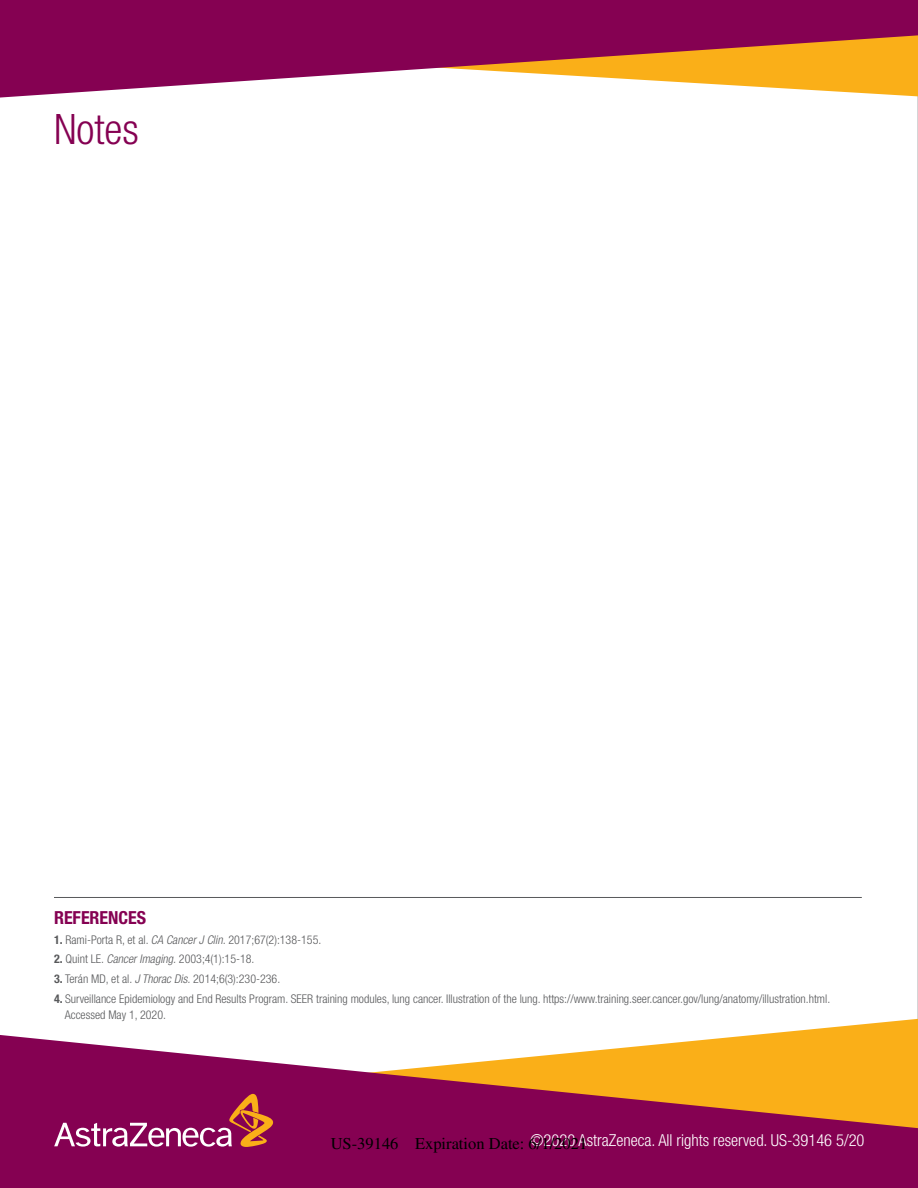
<style>
.page{position:relative;width:918px;height:1188px;background:#fff}
.page>*{position:absolute;margin:0;border:0;box-sizing:border-box;transform-origin:0 0}
.headline{font:300 condensed 42px "Helvetica Neue LT Std";color:#850152}
.body_copy{font:700 condensed 18px "Helvetica Neue LT Std";color:#850152}
.Notes_in_text{font:300 condensed 16.5px "Helvetica Neue LT Std";color:#fff}
.t1{font:16.5px "Free Serif";color:#000}
.footnote{font:300 condensed 12px/16.5px "Helvetica Neue LT Std";color:#57585a}
.s1{font-weight:700}
.s2{font-style:italic}
</style>
<div class="page">
<hr style="left:917px;top:0;width:1px;height:1188px;background:#c7c8ca">
<svg style="left:754px;top:1019px;width:164px;height:16px"></svg>
<svg style="left:0;top:1035px;width:918px;height:153px;background:#ac4357"></svg>
<svg style="left:54px;top:1094px;width:224px;height:53px;background:#9c2c62"></svg>
<hr style="left:54px;top:897px;width:808px;height:1px;background:#57585a">
<svg style="left:0;top:0;width:918px;height:98px;fill:#850152"></svg>
<p class="headline" style="left:54px;top:105px;width:86px">Notes</p>
<p class="body_copy" style="left:54px;top:907px;width:94px">REFERENCES</p>
<p class="footnote" style="left:54px;top:931px;width:269px"><span class="s1">1.</span> Rami-Porta R, et al. <span class="s2">CA CancerJClin.</span>2017;67(2):138-155.</p>
<p class="footnote" style="left:54px;top:951px;width:202px"><span class="s1">2.</span> Quint LE. <span class="s2">CancerImaging.</span>2003;4(1):15-18.</p>
<p class="footnote" style="left:54px;top:970px;width:228px"><span class="s1">3.</span> Terán MD, et al. <span class="s2">JThoracDis.</span>2014;6(3):230-236.</p>
<p class="footnote" style="left:65px;top:990px;width:767px;text-indent:-11px"><span class="s1">4.</span> Surveillance Epidemiology and End Results Program. SEER training modules, lung cancer. Illustration of the lung. https://www.training.seer.cancer.gov/lung/anatomy/illustration.html.<br>Accessed May 1, 2020.</p>
<p class="Notes_in_text" style="left:530px;top:1130px;width:336px">©2020 AstraZeneca. All rights reserved. US-39146 5/20</p>
<h3 class="t1" style="left:331px;top:1136px;width:258px">US-39146 Expiration Date: 6/1/2021</h3>
</div>
